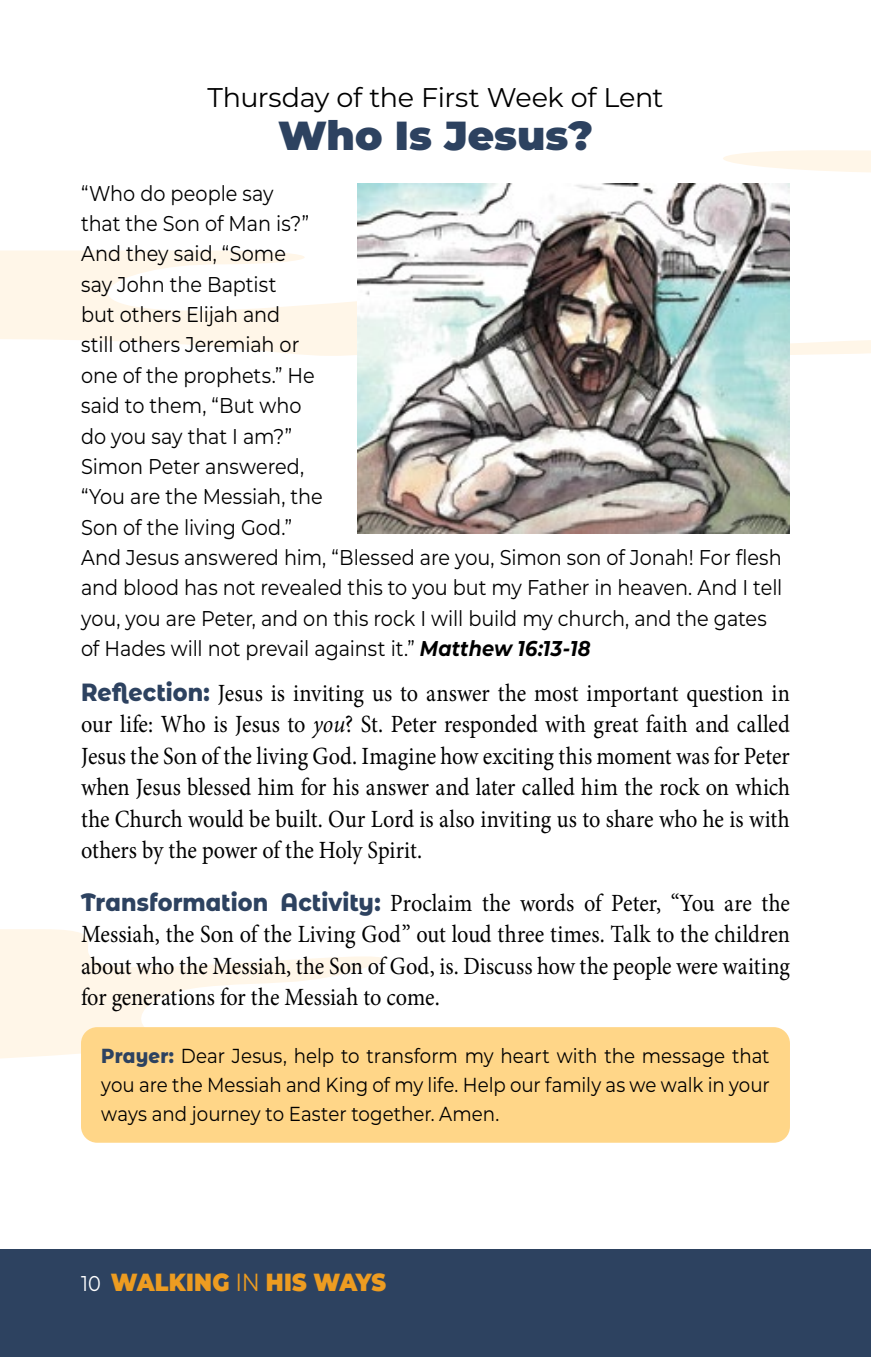
<style>
.page{position:relative;width:871px;height:1357px;background:#fff}
.page>*{position:absolute;margin:0;border:0;box-sizing:border-box;transform-origin:0 0}
.t1{font:900 40.5px "Montserrat";color:#2d4260}
.t2{font:27px "Montserrat";letter-spacing:-.015em;color:#000}
.t3{font:24.75px/31.5px "Minion Pro";letter-spacing:-.005em;color:#000;text-align:justify;scale:.9 1}
.t4{font:900 24.75px "Montserrat";letter-spacing:.01em;color:#ed9c21;scale:.9 1}
.t5{font:21.38px/30.4px "Montserrat";letter-spacing:-.005em;color:#000;scale:.9 1}
.t6{font:20.25px/29.2px "Montserrat";color:#000;text-align:justify;scale:.9 1}
.s1{font-weight:700;font-style:italic}
.s2{font-family:"Montserrat Alternates";font-weight:800;color:#2d4260}
.s3{font-style:italic}
.s4{font-weight:400;font-size:21.38px;color:#fff}
.s5{font-weight:400}
</style>
<div class="page">
<svg style="left:0;top:929px;width:384px;height:130px"></svg>
<svg style="left:723px;top:150px;width:148px;height:23px"></svg>
<svg style="left:0;top:250px;width:871px;height:106px;fill:#fff6e8"></svg>
<div style="left:0;top:1249px;width:871px;height:108px;background:#2d4260"></div>
<div style="left:81px;top:1027px;width:709px;height:116px;background:#ffd688;border-radius:16px"></div>
<img style="left:357px;top:183px;width:433px;height:351px">
<p class="t2" style="left:207px;top:80px;width:458px">Thursday of the First Week of Lent</p>
<h1 class="t1" style="left:278px;top:109px;width:316px">Who Is Jesus?</h1>
<p class="t5" style="left:81px;top:177px;width:781px">“Who do people say<br>that the Son of Man is?”<br>And they said, “Some<br>say John the Baptist<br>but others Elijah and<br>still others Jeremiah or<br>one of the prophets.” He<br>said to them, “But who<br>do you say that I am?”<br>Simon Peter answered,<br>“You are the Messiah, the<br>Son of the living God.”<br>And Jesus answered him, “Blessed are you, Simon son of Jonah! For flesh and blood has not revealed this to you but my Father in heaven. And I tell you, you are Peter, and on this rock I will build my church, and the gates of Hades will not prevail against it.” <span class="s1">Matthew 16:13-18</span></p>
<p class="t3" style="left:81px;top:677px;width:789px"><span class="s2">Reflection:</span> Jesus is inviting us to answer the most important question in our life: Who is Jesus to <span class="s3">you</span>? St. Peter responded with great faith and called Jesus the Son of the living God. Imagine how exciting this moment was for Peter when Jesus blessed him for his answer and later called him the rock on which the Church would be built. Our Lord is also inviting us to share who he is with others by the power of the Holy Spirit.</p>
<p class="t3" style="left:81px;top:887px;width:789px"><span class="s2">Transformation Activity:</span> Proclaim the words of Peter, “You are the Messiah, the Son of the Living God” out loud three times. Talk to the children about who the Messiah, the Son of God, is. Discuss how the people were waiting for generations for the Messiah to come.</p>
<p class="t6" style="left:101px;top:1040px;width:744px"><span class="s2">Prayer:</span> Dear Jesus, help to transform my heart with the message that you are the Messiah and King of my life. Help our family as we walk in your ways and journey to Easter together. Amen.</p>
<p class="t4" style="left:81px;top:1265px;width:341px"><span class="s4">10</span> WALKING <span class="s5">IN</span> HIS WAYS</p>
</div>
